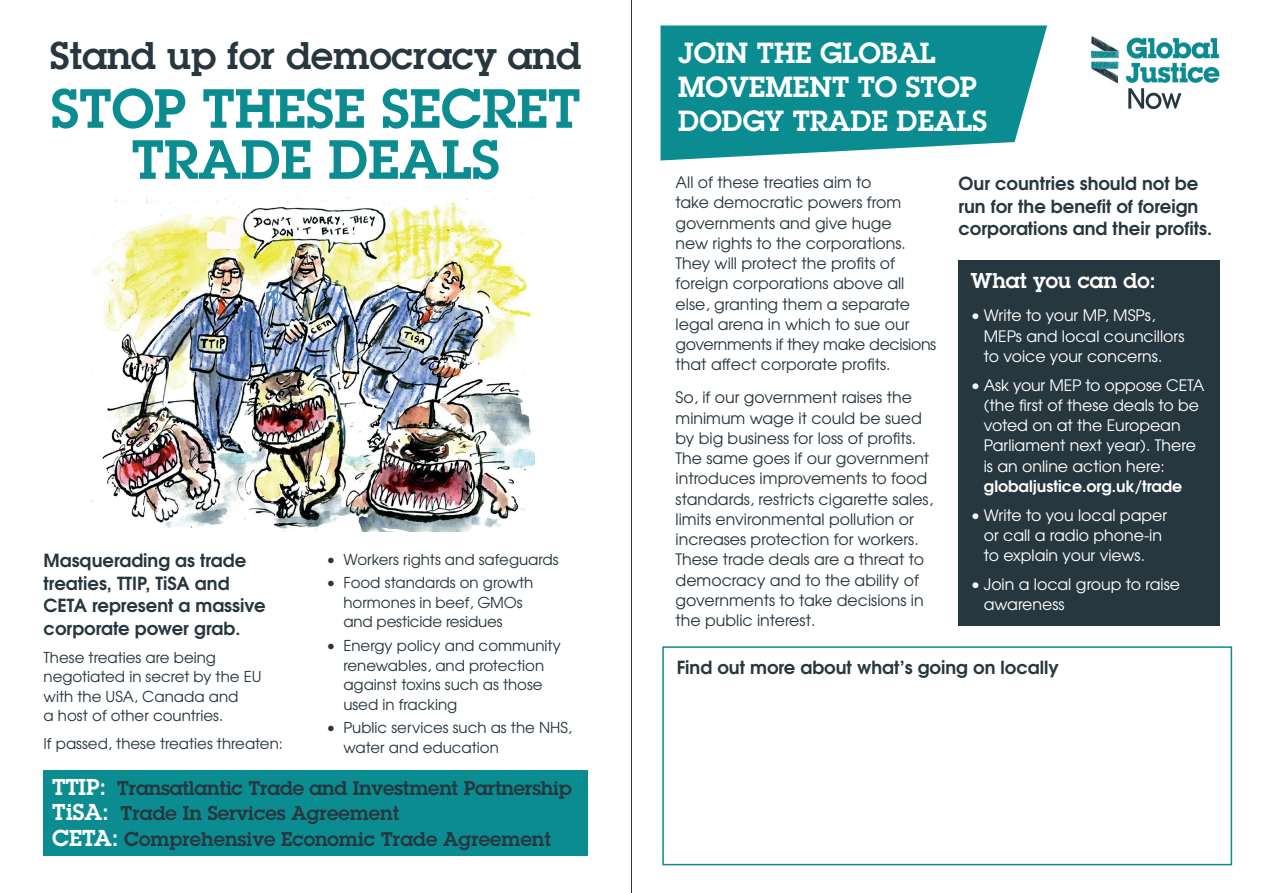
<style>
.page{position:relative;width:1263px;height:893px;background:#fff}
.page>*{position:absolute;margin:0;border:0;box-sizing:border-box;transform-origin:0 0}
.t1{font:600 54px/51px "Lubalin Graph LT";color:#0b8c91;text-align:center}
.t2{font:600 37.5px "Lubalin Graph LT";color:#27373f}
.t3{font:600 28.5px/34.2px "Lubalin Graph Std";color:#fff}
.t4{font:600 21px "Lubalin Graph Std";color:#fff}
.t5{font:600 19.5px "Lubalin Graph Std";color:#27373f}
.t6{font:700 18px/22.5px "Te X Gyre Adventor";color:#27373f}
.t7{font:15.75px/20.2px "Te X Gyre Adventor";color:#27373f}
.t8{font:15.75px/20.2px "Te X Gyre Adventor";color:#fff}
.body_text{font:15px/19.5px "Te X Gyre Adventor";color:#27373f}
.s1{font-size:22.5px;color:#fff}
.s2{font-weight:700}
</style>
<div class="page">
<hr style="left:631px;top:0;width:1px;height:893px;background:#27373f">
<img style="left:91px;top:197px;width:444px;height:335px">
<div style="left:44px;top:770px;width:544px;height:86px;background:#0b8c91"></div>
<svg style="left:660px;top:26px;width:387px;height:135px;background:#27999d"></svg>
<div style="left:662px;top:646px;width:570px;height:219px;border:2px solid #0b8c91"></div>
<div style="left:958px;top:260px;width:262px;height:366px;background:#27373f"></div>
<img style="left:1090px;top:36px;width:130px;height:74px">
<p class="t2" style="left:50px;top:31px;width:533px">Stand up for democracy and</p>
<p class="t1" style="left:51px;top:82px;width:531px">STOP THESE SECRET<br>TRADE DEALS</p>
<p class="t6" style="left:44px;top:547px;width:223px">Masquerading as trade treaties, TTIP, TiSA and<br>CETA represent a massive corporate power grab.</p>
<p class="body_text" style="left:44px;top:646px;width:220px">These treaties are being negotiated in secret by the EU with the USA, Canada and<br>a host of other countries.</p>
<p class="body_text" style="left:44px;top:733px;width:241px">If passed, these treaties threaten:</p>
<p class="body_text" style="left:326px;top:548px;width:234px">• Workers rights and safeguards</p>
<p class="body_text" style="left:343px;top:572px;width:192px;text-indent:-17px">• Food standards on growth hormones in beef, GMOs and pesticide residues</p>
<p class="body_text" style="left:343px;top:635px;width:219px;text-indent:-17px">• Energy policy and community renewables, and protection against toxins such as those used in fracking</p>
<p class="body_text" style="left:343px;top:717px;width:230px;text-indent:-17px">• Public services such as the NHS, water and education</p>
<p class="t5" style="left:52px;top:775px;width:521px"><span class="s1">TTIP:</span> Transatlantic Trade and Investment Partnership</p>
<p class="t5" style="left:52px;top:800px;width:349px"><span class="s1">TiSA:</span> Trade In Services Agreement</p>
<p class="t5" style="left:52px;top:826px;width:500px"><span class="s1">CETA:</span> Comprehensive Economic Trade Agreement</p>
<p class="t3" style="left:678px;top:35px;width:310px">JOIN THE GLOBAL<br>MOVEMENT TO STOP<br>DODGY TRADE DEALS</p>
<p class="t7" style="left:676px;top:171px;width:262px">All of these treaties aim to<br>take democratic powers from governments and give huge<br>new rights to the corporations.<br>They will protect the profits of foreign corporations above all else, granting them a separate legal arena in which to sue our governments if they make decisions that affect corporate profits.</p>
<p class="t7" style="left:676px;top:386px;width:259px">So, if our government raises the minimum wage it could be sued by big business for loss of profits.<br>The same goes if our government introduces improvements to food standards, restricts cigarette sales, limits environmental pollution or increases protection for workers.<br>These trade deals are a threat to democracy and to the ability of governments to take decisions in the public interest.</p>
<p class="t6" style="left:958px;top:170px;width:255px">Our countries should not be run for the benefit of foreign corporations and their profits.</p>
<p class="t4" style="left:971px;top:267px;width:186px">What you can do:</p>
<p class="t8" style="left:984px;top:304px;width:202px;text-indent:-13px">• Write to your MP, MSPs,<br>MEPs and local councillors to voice your concerns.</p>
<p class="t8" style="left:984px;top:374px;width:222px;text-indent:-13px">• Ask your MEP to oppose CETA (the first of these deals to be voted on at the European<br>Parliament next year). There is an online action here: <span class="s2">globaljustice.org.uk/trade</span></p>
<p class="t8" style="left:971px;top:504px;width:198px;text-align:center">• Write to you local paper or call a radio phone-in to explain your views.</p>
<p class="t8" style="left:984px;top:573px;width:198px;text-indent:-13px">• Join a local group to raise awareness</p>
<p class="t6" style="left:677px;top:654px;width:384px">Find out more about what’s going on locally</p>
</div>
